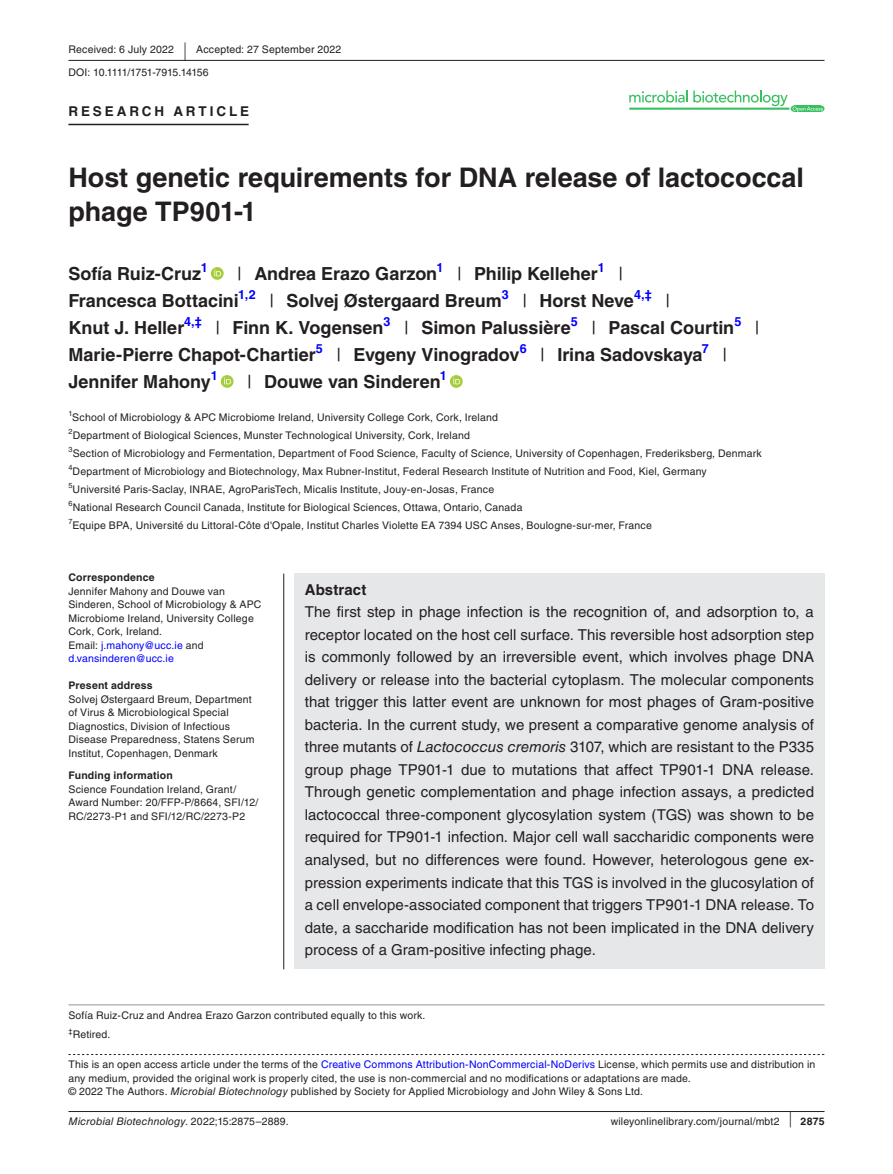
<style>
.page{position:relative;width:893px;height:1174px;background:#fff}
.page>*{position:absolute;margin:0;border:0;box-sizing:border-box;transform-origin:0 0}
.t1{font:700 27px/34.5px "Helvetica LT Std";color:#231f20}
.t2{font:23.85px "Helvetica LT Std";color:#231f20;scale:.44 1}
.t3{font:700 18px/27px "Helvetica LT Std";color:#231f20}
.t4{font:15px/22.5px "Helvetica LT Std";letter-spacing:.005em;color:#231f20;text-align:justify}
.t5{font:700 15px "Helvetica LT Std";letter-spacing:.005em;color:#231f20}
.t6{font:700 13.5px "Helvetica LT Std";letter-spacing:.21em;color:#231f20}
.t7{font:10.5px/13.5px "Helvetica LT Std";letter-spacing:.02em;color:#231f20}
.t8{font:700 10.5px "Helvetica LT Std";letter-spacing:.02em;color:#231f20}
.t9{font:italic 10.5px "Helvetica LT Std";letter-spacing:.015em;color:#231f20}
.t10{font:7.35px "Helvetica LT Std";color:#231f20}
.s1{font-weight:400}
.s2{color:#00f}
.s3{font-style:italic}
.s4{font-style:normal}
.s5{font-weight:400;font-size:21px}
</style>
<div class="page">
<hr style="left:68px;top:1111px;width:756px;height:1px;background:#231f20">
<div style="left:817px;top:105px;width:7px;height:7px;background:#38c060;border-radius:50%"></div>
<svg style="left:629px;top:91px;width:194px;height:21px"></svg>
<hr style="left:68px;top:60px;width:756px;height:1px;background:#231f20">
<hr style="left:68px;top:124px;width:181px;height:1px;background:#231f20">
<svg style="left:211px;top:267px;width:13px;height:13px"></svg>
<svg style="left:214px;top:269px;width:7px;height:7px"></svg>
<svg style="left:221px;top:375px;width:13px;height:13px"></svg>
<svg style="left:224px;top:377px;width:7px;height:7px"></svg>
<svg style="left:450px;top:375px;width:13px;height:13px"></svg>
<svg style="left:453px;top:377px;width:7px;height:7px"></svg>
<svg style="left:68px;top:1054px;width:756px;height:1px"></svg>
<hr style="left:68px;top:1004px;width:756px;height:1px;background:#939598">
<div style="left:294px;top:573px;width:530px;height:396px;background:#e6e7e9"></div>
<hr style="left:283px;top:573px;width:1px;height:396px;background:#231f20">
<p class="t7" style="left:68px;top:43px;width:107px">Received: 6 July 2022</p>
<h2 class="t2" style="left:184px;top:37px;width:8px">|</h2>
<p class="t7" style="left:68px;top:38px;width:274px;line-height:22.5px;text-indent:128px">Accepted: 27 September 2022<br>DOI: 10.1111/1751-7915.14156</p>
<p class="t6" style="left:68px;top:103px;width:182px">RESEARCH ARTICLE</p>
<h1 class="t1" style="left:68px;top:160px;width:737px">Host genetic requirements for DNA release of lactococcal phage TP901-1</h1>
<h3 class="t3" style="left:68px;top:260px;width:141px">Sofía Ruiz-Cruz<sup>1</sup></h3>
<p class="t3" style="left:68px;top:260px;width:693px;text-indent:169px"><span class="s1">|</span> Andrea Erazo Garzon<sup>1</sup> <span class="s1">|</span> Philip Kelleher<sup>1</sup> <span class="s1">|<br></span>Francesca Bottacini<sup>1,2</sup> <span class="s1">|</span> Solvej Østergaard Breum<sup>3</sup> <span class="s1">|</span> Horst Neve<sup>4,‡</sup> <span class="s1">|<br></span>Knut J. Heller<sup>4,‡</sup> <span class="s1">|</span> Finn K. Vogensen<sup>3</sup> <span class="s1">|</span> Simon Palussière<sup>5</sup> <span class="s1">|</span> Pascal Courtin<sup>5</sup> <span class="s1">| </span>Marie-Pierre Chapot-Chartier<sup>5</sup> <span class="s1">|</span> Evgeny Vinogradov<sup>6</sup> <span class="s1">|</span> Irina Sadovskaya<sup>7</sup> <span class="s1">| </span>Jennifer Mahony<sup>1</sup></p>
<h3 class="t3" style="left:247px;top:368px;width:201px"><span class="s1">|</span> Douwe van Sinderen<sup>1</sup></h3>
<p class="t7" style="left:68px;top:408px;width:695px;line-height:18px"><sup>1</sup>School of Microbiology &amp; APC Microbiome Ireland, University College Cork, Cork, Ireland<br><sup>2</sup>Department of Biological Sciences, Munster Technological University, Cork, Ireland<br><sup>3</sup>Section of Microbiology and Fermentation, Department of Food Science, Faculty of Science, University of Copenhagen, Frederiksberg, Denmark <sup>4</sup>Department of Microbiology and Biotechnology, Max Rubner-Institut, Federal Research Institute of Nutrition and Food, Kiel, Germany<br><sup>5</sup>Université Paris-Saclay, INRAE, AgroParisTech, Micalis Institute, Jouy-en-Josas, France<br><sup>6</sup>National Research Council Canada, Institute for Biological Sciences, Ottawa, Ontario, Canada<br><sup>7</sup>Equipe BPA, Université du Littoral-Côte d'Opale, Institut Charles Violette EA 7394 USC Anses, Boulogne-sur-mer, France</p>
<p class="t8" style="left:68px;top:571px;width:88px">Correspondence</p>
<p class="t7" style="left:68px;top:584px;width:194px">Jennifer Mahony and Douwe van<br>Sinderen, School of Microbiology &amp; APC<br>Microbiome Ireland, University College<br>Cork, Cork, Ireland.<br>Email: <span class="s2">j.mahony@ucc.ie</span> and <span class="s2">d.vansinderen@ucc.ie</span></p>
<p class="t8" style="left:68px;top:679px;width:86px">Present address</p>
<p class="t7" style="left:68px;top:692px;width:188px">Solvej Østergaard Breum, Department of Virus &amp; Microbiological Special Diagnostics, Division of Infectious Disease Preparedness, Statens Serum Institut, Copenhagen, Denmark</p>
<p class="t8" style="left:68px;top:769px;width:106px">Funding information</p>
<p class="t7" style="left:68px;top:782px;width:192px">Science Foundation Ireland, Grant/<br>Award Number: 20/FFP-P/8664, SFI/12/<br>RC/2273-P1 and SFI/12/RC/2273-P2</p>
<h3 class="t5" style="left:305px;top:580px;width:63px">Abstract</h3>
<p class="t4" style="left:305px;top:601px;width:511px">The first step in phage infection is the recognition of, and adsorption to, a receptor located on the host cell surface. This reversible host adsorption step is commonly followed by an irreversible event, which involves phage DNA delivery or release into the bacterial cytoplasm. The molecular components that trigger this latter event are unknown for most phages of Gram-positive bacteria. In the current study, we present a comparative genome analysis of three mutants of <span class="s3">Lactococcus cremoris</span> 3107, which are resistant to the P335 group phage TP901-1 due to mutations that affect TP901-1 DNA release.<br>Through genetic complementation and phage infection assays, a predicted lactococcal three-component glycosylation system (TGS) was shown to be required for TP901-1 infection. Major cell wall saccharidic components were analysed, but no differences were found. However, heterologous gene ex&shy;pression experiments indicate that this TGS is involved in the glucosylation of a cell envelope-associated component that triggers TP901-1 DNA release. To date, a saccharide modification has not been implicated in the DNA delivery process of a Gram-positive infecting phage.</p>
<p class="t7" style="left:68px;top:1008px;width:359px">Sofía Ruiz-Cruz and Andrea Erazo Garzon contributed equally to this work.</p>
<p class="t10" style="left:68px;top:1026px;width:6px">‡</p>
<p class="t7" style="left:73px;top:1027px;width:39px">Retired.</p>
<p class="t7" style="left:68px;top:1058px;width:748px">This is an open access article under the terms of the <span class="s2">Creative Commons Attribution-NonCommercial-NoDerivs</span> License, which permits use and distribution in any medium, provided the original work is properly cited, the use is non-commercial and no modifications or adaptations are made.<br>© 2022 The Authors. <span class="s3">Microbial Biotechnology</span> published by Society for Applied Microbiology and John Wiley &amp; Sons Ltd.</p>
<p class="t9" style="left:68px;top:1115px;width:222px">Microbial Biotechnology<span class="s4">. 2022;15:2875–2889.</span></p>
<p class="t8" style="left:789px;top:1115px;width:37px"><span class="s5">|</span> 2875</p>
<p class="t7" style="left:611px;top:1115px;width:171px">wileyonlinelibrary.com/journal/mbt2</p>
</div>
